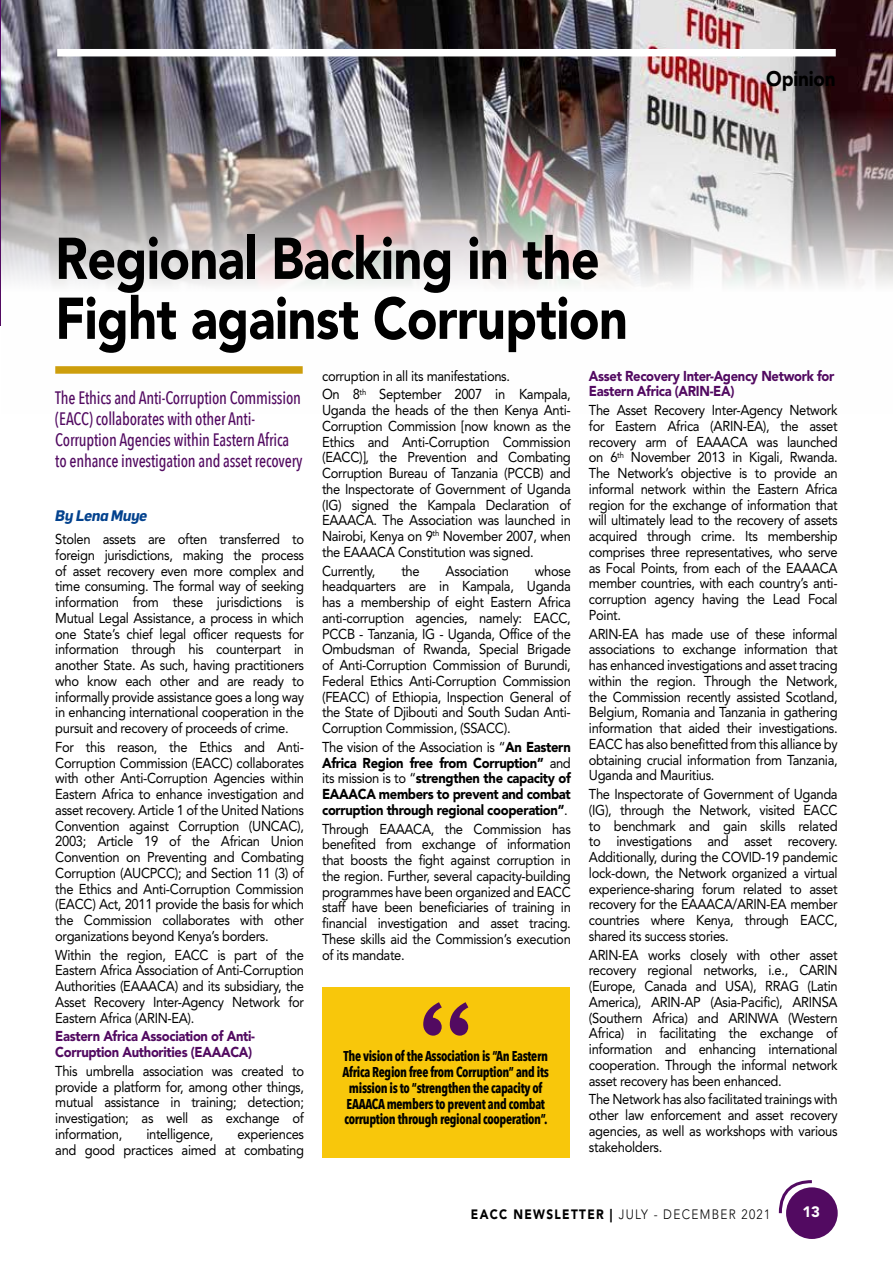
<style>
.page{position:relative;width:893px;height:1263px;background:#fff}
.page>*{position:absolute;margin:0;border:0;box-sizing:border-box;transform-origin:0 0}
.t1{font:900 58.2px/60px "Avenir LT Std";letter-spacing:-.01em;color:#000;scale:.86 1}
.t2{font:900 21px "Avenir LT Std";letter-spacing:-.01em;color:#000;scale:.9 1}
.t3{font:500 18px/21px "Avenir Next Condensed";letter-spacing:-.01em;color:#520a61;scale:.9 1}
.t4{font:italic 700 15px "Flama";letter-spacing:-.02em;color:#03428e;scale:.95 1}
.t5{font:900 15px "Avenir LT Std";color:#fff}
.t6{font:14.25px/15.8px "Avenir LT Std";letter-spacing:-.025em;color:#000;text-align:justify;scale:.91 1}
.t7{font:900 14.25px/15.8px "Avenir LT Std";letter-spacing:-.025em;color:#000;text-align:justify;scale:.91 1}
.t8{font:700 14.25px/15.8px "Avenir Next Condensed";letter-spacing:-.025em;color:#000;text-align:right;scale:.9 1}
.t9{font:900 14.25px/15.8px "Avenir LT Std";letter-spacing:-.025em;color:#520a61;scale:.91 1}
.t10{font:300 13.5px "Avenir LT Std";letter-spacing:.11em;color:#000;scale:.88 1}
.s1{font-weight:400}
.s2{font-weight:900}
</style>
<div class="page">
<img style="left:1px;top:0;width:892px;height:286px">
<hr style="left:0;top:0;width:1px;height:326px;background:#520a61">
<div style="left:57px;top:49px;width:779px;height:7px;background:#fff"></div>
<div style="left:322px;top:987px;width:247px;height:170px;background:#f8c70b"></div>
<svg style="left:423px;top:1002px;width:45px;height:34px"></svg>
<div style="left:786px;top:1187px;width:52px;height:52px;background:#520a61;border-radius:50%"></div>
<svg style="left:778px;top:1180px;width:37px;height:36px"></svg>
<div style="left:55px;top:366px;width:248px;height:8px;background:#cd9e0c"></div>
<h1 class="t1" style="left:55px;top:228px;width:667px">Regional Backing in the<br>Fight against Corruption</h1>
<h2 class="t2" style="left:766px;top:66px;width:79px">Opinion</h2>
<p class="t3" style="left:55px;top:387px;width:276px">The Ethics and Anti-Corruption Commission (EACC) collaborates with other Anti-Corruption Agencies within Eastern Africa to enhance investigation and asset recovery</p>
<p class="t4" style="left:55px;top:506px;width:98px">By Lena Muye</p>
<p class="t6" style="left:55px;top:531px;width:275px">Stolen assets are often transferred to foreign jurisdictions, making the process of asset recovery even more complex and time consuming. The formal way of seeking information from these jurisdictions is Mutual Legal Assistance, a process in which one State’s chief legal officer requests for information through his counterpart in another State. As such, having practitioners who know each other and are ready to informally provide assistance goes a long way in enhancing international cooperation in the pursuit and recovery of proceeds of crime.</p>
<p class="t6" style="left:55px;top:739px;width:275px">For this reason, the Ethics and Anti-Corruption Commission (EACC) collaborates with other Anti-Corruption Agencies within Eastern Africa to enhance investigation and asset recovery. Article 1 of the United Nations Convention against Corruption (UNCAC), 2003; Article 19 of the African Union Convention on Preventing and Combating Corruption (AUCPCC); and Section 11 (3) of the Ethics and Anti-Corruption Commission (EACC) Act, 2011 provide the basis for which the Commission collaborates with other organizations beyond Kenya’s borders.</p>
<p class="t6" style="left:55px;top:947px;width:275px">Within the region, EACC is part of the Eastern Africa Association of Anti-Corruption Authorities (EAAACA) and its subsidiary, the Asset Recovery Inter-Agency Network for Eastern Africa (ARIN-EA).</p>
<p class="t9" style="left:55px;top:1028px;width:221px">Eastern Africa Association of Anti-<br>Corruption Authorities (EAAACA)</p>
<p class="t6" style="left:55px;top:1063px;width:275px">This umbrella association was created to provide a platform for, among other things, mutual assistance in training; detection; investigation; as well as exchange of information,</p>
<p class="t6" style="left:146px;top:1126px;width:75px">intelligence,</p>
<p class="t6" style="left:55px;top:1126px;width:275px;text-align:right">experiences<br>and good practices aimed at combating</p>
<p class="t6" style="left:322px;top:366px;width:275px;line-height:18.9px">corruption in all its manifestations.<br>On 8<sup>th</sup> September 2007 in Kampala,</p>
<p class="t6" style="left:322px;top:402px;width:275px">Uganda the heads of the then Kenya Anti-Corruption Commission [now known as the Ethics and Anti-Corruption Commission (EACC)], the Prevention and Combating Corruption Bureau of Tanzania (PCCB) and the Inspectorate of Government of Uganda (IG) signed the Kampala Declaration of EAAACA. The Association was launched in Nairobi, Kenya on 9<sup>th</sup> November 2007, when the EAAACA Constitution was signed.</p>
<p class="t6" style="left:322px;top:563px;width:60px">Currently,</p>
<p class="t6" style="left:401px;top:563px;width:22px">the</p>
<p class="t6" style="left:446px;top:563px;width:71px">Association</p>
<p class="t6" style="left:322px;top:563px;width:275px;text-indent:213px">whose headquarters are in Kampala, Uganda has a membership of eight Eastern Africa anti-corruption agencies, namely: EACC, PCCB - Tanzania, IG - Uganda, Office of the Ombudsman of Rwanda, Special Brigade of Anti-Corruption Commission of Burundi, Federal Ethics Anti-Corruption Commission (FEACC) of Ethiopia, Inspection General of the State of Djibouti and South Sudan Anti-Corruption Commission, (SSACC).</p>
<p class="t7" style="left:322px;top:739px;width:275px"><span class="s1">The vision of the Association is “</span>An Eastern Africa Region free from Corruption” <span class="s1">and its mission is to “</span>strengthen the capacity of EAAACA members to prevent and combat corruption through regional cooperation”<span class="s1">.</span></p>
<p class="t6" style="left:322px;top:821px;width:275px">Through EAAACA, the Commission has benefited from exchange of information that boosts the fight against corruption in the region. Further, several capacity-building programmes have been organized and EACC staff have been beneficiaries of training in financial investigation and asset tracing.<br>These skills aid the Commission’s execution of its mandate.</p>
<p class="t8" style="left:344px;top:1048px;width:229px">The vision of the Association is “An Eastern</p>
<p class="t8" style="left:343px;top:1064px;width:231px">Africa Region free from Corruption” and its</p>
<p class="t8" style="left:349px;top:1080px;width:216px">mission is to “strengthen the capacity of</p>
<p class="t8" style="left:347px;top:1096px;width:8px">EAAA</p>
<p class="t8" style="left:344px;top:1096px;width:227px">CA members to prevent and combat corruption through regional cooperation”.</p>
<p class="t9" style="left:589px;top:368px;width:271px">Asset Recovery Inter-Agency Network for<br>Eastern Africa (ARIN-EA)</p>
<p class="t6" style="left:589px;top:402px;width:275px">The Asset Recovery Inter-Agency Network for Eastern Africa (ARIN-EA), the asset recovery arm of EAAACA was launched on 6<sup>th</sup> November 2013 in Kigali, Rwanda.<br>The Network’s objective is to provide an informal network within the Eastern Africa region for the exchange of information that will ultimately lead to the recovery of assets acquired through crime. Its membership comprises three representatives, who serve as Focal Points, from each of the EAAACA member countries, with each country’s anti&shy;corruption agency having the Lead Focal Point.</p>
<p class="t6" style="left:589px;top:626px;width:275px">ARIN-EA has made use of these informal associations to exchange information that has enhanced investigations and asset tracing within the region. Through the Network, the Commission recently assisted Scotland, Belgium, Romania and Tanzania in gathering information that aided their investigations.<br>EACC has also benefitted from this alliance by obtaining crucial information from Tanzania, Uganda and Mauritius.</p>
<p class="t6" style="left:589px;top:786px;width:275px">The Inspectorate of Government of Uganda (IG), through the Network, visited EACC to benchmark and gain skills related to investigations and asset recovery.<br>Additionally, during the COVID-19 pandemic lock-down, the Network organized a virtual experience-sharing forum related to asset recovery for the EAAACA/ARIN-EA member countries where Kenya, through EACC, shared its success stories.</p>
<p class="t6" style="left:589px;top:947px;width:275px">ARIN-EA works closely with other asset recovery regional networks, i.e., CARIN (Europe, Canada and USA), RRAG (Latin America), ARIN-AP (Asia-Pacific), ARINSA (Southern Africa) and ARINWA (Western Africa) in facilitating the exchange of information and enhancing international cooperation. Through the informal network asset recovery has been enhanced.</p>
<p class="t6" style="left:589px;top:1092px;width:275px">The Network has also facilitated trainings with other law enforcement and asset recovery agencies, as well as workshops with various stakeholders.</p>
<p class="t10" style="left:471px;top:1207px;width:342px"><span class="s2">EACC Newsletter |</span> JULYLY - DECEMCEMBER 2021</p>
<p class="t10" style="left:729px;top:1207px;width:10px">R</p>
<p class="t5" style="left:802px;top:1202px;width:19px">13</p>
</div>
